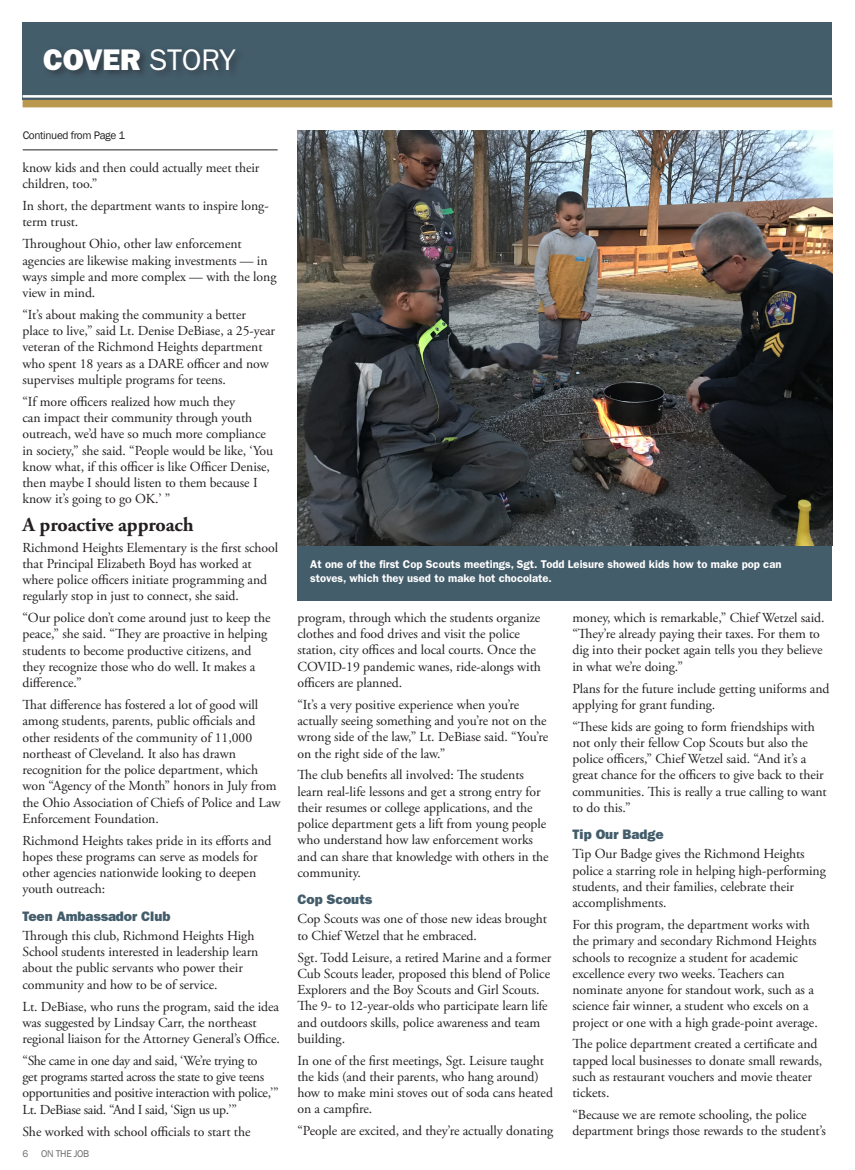
<style>
.page{position:relative;width:855px;height:1170px;background:#fff}
.page>*{position:absolute;margin:0;border:0;box-sizing:border-box;transform-origin:0 0}
.t1{font:30px "ITC Franklin Gothic Std Hvy";letter-spacing:-.01em;color:#fff}
.Paragraph{font:700 20px "Adobe Garamond Pro";letter-spacing:-.005em;color:#231f20}
.Paragraph-2{font:13.75px/16.2px "Adobe Garamond Pro";letter-spacing:-.005em;color:#231f20}
.Paragraph-3{font:13.75px/16.2px "Adobe Garamond Pro";letter-spacing:-.025em;color:#231f20}
.Paragraph-4{font:13.75px "ITC Franklin Gothic Std Hvy";letter-spacing:-.005em;color:#445d6b}
.Paragraph-5{font:600 11.25px/13.8px "ITC Franklin Gothic Std";color:#fff}
.t2{font:11.25px "Franklin Gothic";letter-spacing:-.03em;color:#231f20}
.t3{font:10px "Franklin Gothic";letter-spacing:-.03em;color:#6c6d70}
.s1{font-family:"ITC Franklin Gothic Std"}
</style>
<div class="page">
<div style="left:22px;top:22px;width:810px;height:78px;background:#445d6b"></div>
<div style="left:26px;top:100px;width:803px;height:7px;background:#ba984e"></div>
<hr style="left:23px;top:95px;width:810px;height:3px;background:#fff">
<div style="left:42px;top:46px;width:203px;height:34px;background:#231f20;opacity:.52"></div>
<hr style="left:23px;top:150px;width:255px;height:1px;background:#231f20">
<div style="left:298px;top:545px;width:534px;height:56px;background:#445d6b"></div>
<img style="left:298px;top:131px;width:534px;height:414px">
<p class="t1" style="left:43px;top:42px;width:194px">COVER <span class="s1">STORY</span></p>
<p class="t2" style="left:23px;top:128px;width:104px">Continued from Page 1</p>
<p class="Paragraph-2" style="left:22px;top:160px;width:238px">know kids and then could actually meet their children, too.”</p>
<p class="Paragraph-2" style="left:22px;top:198px;width:248px">In short, the department wants to inspire long&shy;term trust.</p>
<p class="Paragraph-2" style="left:22px;top:236px;width:255px">Throughout Ohio, other law enforcement agencies are likewise making investments — in ways simple and more complex — with the long view in mind.</p>
<p class="Paragraph-2" style="left:22px;top:307px;width:254px">“It’s about making the community a better place to live,” said Lt. Denise DeBiase, a 25-year veteran of the Richmond Heights department who spent 18 years as a DARE officer and now supervises multiple programs for teens.</p>
<p class="Paragraph-2" style="left:22px;top:394px;width:252px">“If more officers realized how much they<br>can impact their community through youth outreach, we’d have so much more compliance in society,” she said. “People would be like, ‘You know what, if this officer is like Officer Denise, then maybe I should listen to them because I know it’s going to go OK.’ ”</p>
<p class="Paragraph" style="left:22px;top:513px;width:173px">A proactive approach</p>
<p class="Paragraph-2" style="left:22px;top:540px;width:257px">Richmond Heights Elementary is the first school that Principal Elizabeth Boyd has worked at where police officers initiate programming and regularly stop in just to connect, she said.</p>
<p class="Paragraph-2" style="left:22px;top:610px;width:249px">“Our police don’t come around just to keep the peace,” she said. “They are proactive in helping students to become productive citizens, and they recognize those who do well. It makes a difference.”</p>
<p class="Paragraph-2" style="left:22px;top:697px;width:260px">That difference has fostered a lot of good will among students, parents, public officials and other residents of the community of 11,000 northeast of Cleveland. It also has drawn recognition for the police department, which won “Agency of the Month” honors in July from the Ohio Association of Chiefs of Police and Law Enforcement Foundation.</p>
<p class="Paragraph-2" style="left:22px;top:833px;width:251px">Richmond Heights takes pride in its efforts and hopes these programs can serve as models for other agencies nationwide looking to deepen youth outreach:</p>
<p class="Paragraph-4" style="left:22px;top:908px;width:150px">Teen Ambassador Club</p>
<p class="Paragraph-2" style="left:22px;top:928px;width:237px">Through this club, Richmond Heights High School students interested in leadership learn about the public servants who power their community and how to be of service.</p>
<p class="Paragraph-2" style="left:22px;top:999px;width:259px">Lt. DeBiase, who runs the program, said the idea was suggested by Lindsay Carr, the northeast regional liaison for the Attorney General’s Office.</p>
<p class="Paragraph-3" style="left:22px;top:1053px;width:258px">“She came in one day and said, ‘We’re trying to<br>get programs started across the state to give teens opportunities and positive interaction with police,’” Lt. DeBiase said. “And I said, ‘Sign us up.’”</p>
<p class="Paragraph-2" style="left:22px;top:1124px;width:230px">She worked with school officials to start the</p>
<p class="t3" style="left:22px;top:1148px;width:7px">6</p>
<p class="t3" style="left:41px;top:1148px;width:50px">ON THE JOB</p>
<p class="Paragraph-5" style="left:310px;top:558px;width:473px">At one of the first Cop Scouts meetings, Sgt. Todd Leisure showed kids how to make pop can stoves, which they used to make hot chocolate.</p>
<p class="Paragraph-2" style="left:298px;top:610px;width:245px">program, through which the students organize clothes and food drives and visit the police station, city offices and local courts. Once the COVID-19 pandemic wanes, ride-alongs with officers are planned.</p>
<p class="Paragraph-2" style="left:298px;top:697px;width:252px">“It’s a very positive experience when you’re actually seeing something and you’re not on the wrong side of the law,” Lt. DeBiase said. “You’re on the right side of the law.”</p>
<p class="Paragraph-2" style="left:298px;top:767px;width:253px">The club benefits all involved: The students learn real-life lessons and get a strong entry for their resumes or college applications, and the police department gets a lift from young people who understand how law enforcement works and can share that knowledge with others in the community.</p>
<p class="Paragraph-4" style="left:298px;top:892px;width:76px">Cop Scouts</p>
<p class="Paragraph-2" style="left:298px;top:911px;width:251px">Cop Scouts was one of those new ideas brought to Chief Wetzel that he embraced.</p>
<p class="Paragraph-2" style="left:298px;top:950px;width:255px">Sgt. Todd Leisure, a retired Marine and a former Cub Scouts leader, proposed this blend of Police Explorers and the Boy Scouts and Girl Scouts.<br>The 9- to 12-year-olds who participate learn life and outdoors skills, police awareness and team building.</p>
<p class="Paragraph-2" style="left:298px;top:1053px;width:257px">In one of the first meetings, Sgt. Leisure taught the kids (and their parents, who hang around) how to make mini stoves out of soda cans heated on a campfire.</p>
<p class="Paragraph-2" style="left:298px;top:1123px;width:257px">“People are excited, and they’re actually donating</p>
<p class="Paragraph-2" style="left:572px;top:610px;width:254px">money, which is remarkable,” Chief Wetzel said. “They’re already paying their taxes. For them to dig into their pocket again tells you they believe in what we’re doing.”</p>
<p class="Paragraph-2" style="left:572px;top:681px;width:259px">Plans for the future include getting uniforms and applying for grant funding.</p>
<p class="Paragraph-2" style="left:572px;top:719px;width:256px">“These kids are going to form friendships with not only their fellow Cop Scouts but also the police officers,” Chief Wetzel said. “And it’s a great chance for the officers to give back to their communities. This is really a true calling to want to do this.”</p>
<p class="Paragraph-4" style="left:572px;top:827px;width:93px">Tip Our Badge</p>
<p class="Paragraph-2" style="left:572px;top:846px;width:255px">Tip Our Badge gives the Richmond Heights police a starring role in helping high-performing students, and their families, celebrate their accomplishments.</p>
<p class="Paragraph-2" style="left:572px;top:917px;width:247px">For this program, the department works with the primary and secondary Richmond Heights schools to recognize a student for academic excellence every two weeks. Teachers can nominate anyone for standout work, such as a science fair winner, a student who excels on a project or one with a high grade-point average.</p>
<p class="Paragraph-2" style="left:572px;top:1036px;width:251px">The police department created a certificate and tapped local businesses to donate small rewards, such as restaurant vouchers and movie theater tickets.</p>
<p class="Paragraph-2" style="left:572px;top:1107px;width:255px">“Because we are remote schooling, the police department brings those rewards to the student’s</p>
</div>
